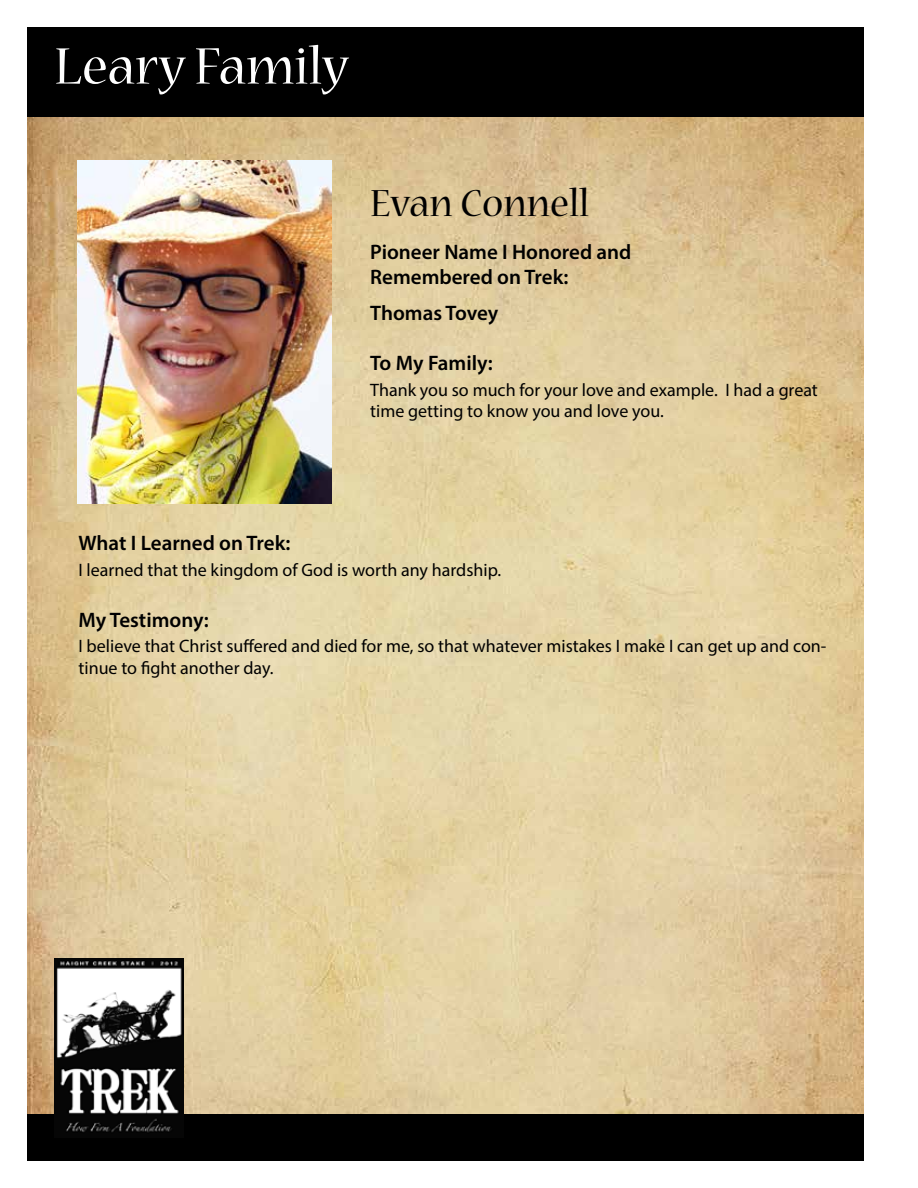
<style>
.page{position:relative;width:918px;height:1188px;background:#fff}
.page>*{position:absolute;margin:0;border:0;box-sizing:border-box;transform-origin:0 0}
.t1{font:57px "Nueva Std";color:#fff}
.t2{font:42px "Nueva Std";color:#000}
.t3{font:600 21px/25.2px "Myriad Pro";color:#000}
.t4{font:18px/21.6px "Myriad Pro";color:#000}
</style>
<div class="page">
<img style="left:27px;top:117px;width:837px;height:997px">
<div style="left:27px;top:27px;width:837px;height:90px;background:#000"></div>
<div style="left:27px;top:1114px;width:837px;height:47px;background:#000"></div>
<img style="left:54px;top:959px;width:129px;height:174px">
<img style="left:77px;top:161px;width:254px;height:342px">
<h1 class="t1" style="left:54px;top:40px;width:295px">Leary Family</h1>
<h2 class="t2" style="left:370px;top:184px;width:221px">Evan Connell</h2>
<p class="t3" style="left:370px;top:239px;width:263px">Pioneer Name I Honored and<br>Remembered on Trek:</p>
<p class="t3" style="left:370px;top:299px;width:130px">Thomas Tovey</p>
<p class="t3" style="left:370px;top:350px;width:124px">To My Family:</p>
<p class="t4" style="left:370px;top:378px;width:449px">Thank you so much for your love and example. I had a great time getting to know you and love you.</p>
<p class="t3" style="left:79px;top:530px;width:213px">What I Learned on Trek:</p>
<p class="t4" style="left:79px;top:558px;width:424px">I learned that the kingdom of God is worth any hardship.</p>
<p class="t3" style="left:79px;top:607px;width:132px">My Testimony:</p>
<p class="t4" style="left:79px;top:635px;width:749px">I believe that Christ suffered and died for me, so that whatever mistakes I make I can get up and con&shy;tinue to fight another day.</p>
</div>
